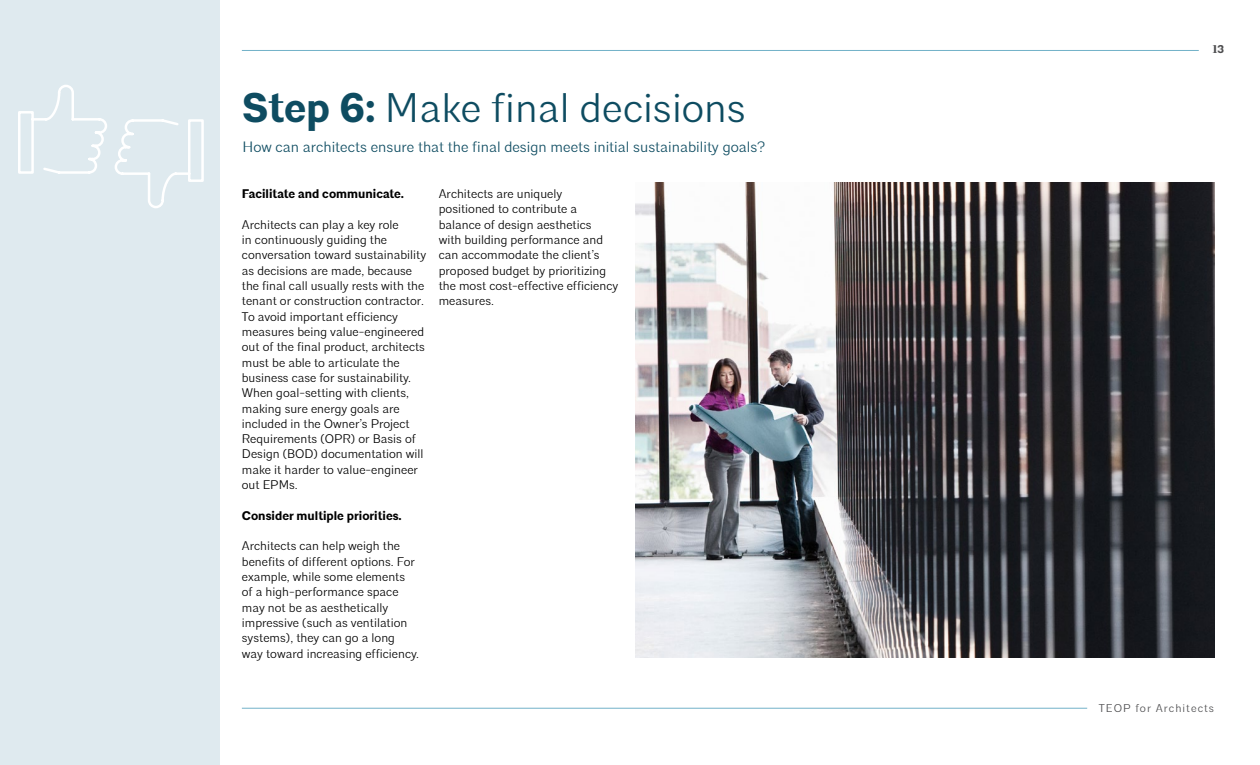
<style>
.page{position:relative;width:1260px;height:765px;background:#fff}
.page>*{position:absolute;margin:0;border:0;box-sizing:border-box;transform-origin:0 0}
.t1{font:300 41.25px "Architype";color:#0e4c61}
.t2{font:300 15px "Architype";color:#0e4c61}
.t3{font:300 12.5px/15.4px "Architype";color:#000}
.t4{font:700 12.5px "Architype";color:#000}
.t5{font:300 11.25px "Architype";letter-spacing:.09em;color:#4d4d4f}
.t6{font:700 11.25px "Architype";color:#4d4d4f}
.s1{font-weight:700}
</style>
<div class="page">
<div style="left:0;top:0;width:220px;height:765px;background:#dfeaef"></div>
<hr style="left:242px;top:50px;width:957px;height:1px;background:#72b1c8">
<hr style="left:242px;top:708px;width:845px;height:1px;background:#72b1c8">
<img style="left:636px;top:183px;width:579px;height:475px">
<svg style="left:18px;top:85px;width:186px;height:123px"></svg>
<h1 class="t1" style="left:242px;top:83px;width:505px"><span class="s1">Step 6:</span> Make final decisions</h1>
<p class="t2" style="left:242px;top:138px;width:524px">How can architects ensure that the final design meets initial sustainability goals?</p>
<p class="t4" style="left:242px;top:186px;width:164px">Facilitate and communicate.</p>
<p class="t3" style="left:242px;top:217px;width:186px">Architects can play a key role<br>in continuously guiding the conversation toward sustainability as decisions are made, because the final call usually rests with the tenant or construction contractor.<br>To avoid important efficiency measures being value-engineered out of the final product, architects must be able to articulate the business case for sustainability.<br>When goal-setting with clients, making sure energy goals are included in the Owner’s Project<br>Requirements (OPR) or Basis of<br>Design (BOD) documentation will make it harder to value-engineer out EPMs.</p>
<p class="t4" style="left:242px;top:508px;width:161px">Consider multiple priorities.</p>
<p class="t3" style="left:242px;top:539px;width:179px">Architects can help weigh the benefits of different options. For example, while some elements of a high-performance space may not be as aesthetically impressive (such as ventilation systems), they can go a long way toward increasing efficiency.</p>
<p class="t3" style="left:439px;top:186px;width:181px">Architects are uniquely positioned to contribute a balance of design aesthetics<br>with building performance and can accommodate the client’s proposed budget by prioritizing the most cost-effective efficiency measures.</p>
<p class="t6" style="left:1213px;top:43px;width:13px">13</p>
<p class="t5" style="left:1099px;top:701px;width:117px">TEOP for Architects</p>
</div>
